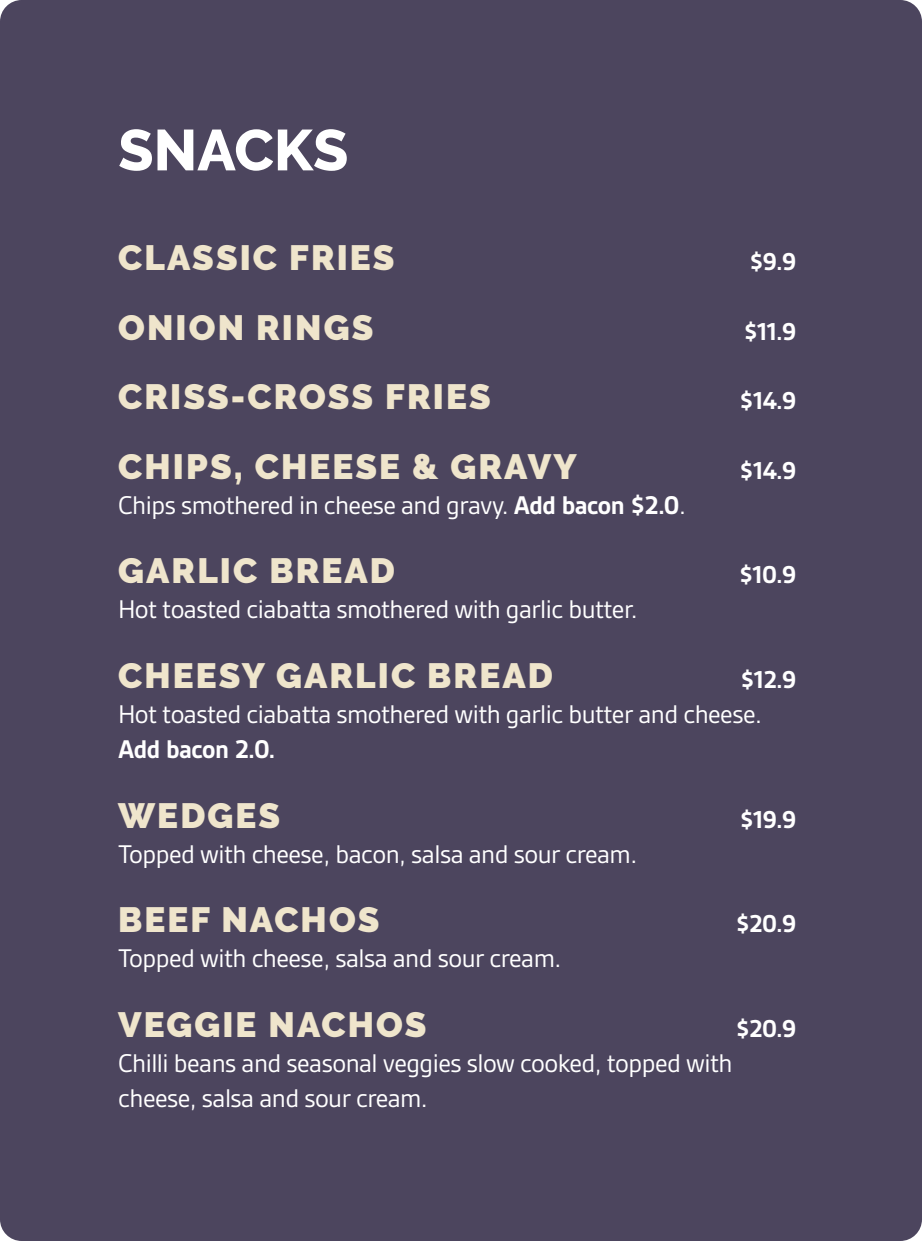
<style>
.page{position:relative;width:922px;height:1241px;background:#fff}
.page>*{position:absolute;margin:0;border:0;box-sizing:border-box;transform-origin:0 0}
.t1{font:800 57.5px "Raleway";color:#fff}
.t2{font:900 35px "Raleway";letter-spacing:.06em;color:#efe5cc}
.t3{font:27.5px/35px "Gesta";letter-spacing:-.02em;color:#fff}
.t4{font:700 27.5px "Gesta";letter-spacing:-.02em;color:#fff}
.t5{font:700 26.25px "Gesta";letter-spacing:-.02em;color:#fff}
.s1{font-weight:700}
</style>
<div class="page">
<div style="left:0;top:0;width:921px;height:1240px;background:#4c455e;border-radius:22px"></div>
<h1 class="t1" style="left:118px;top:117px;width:232px">SNACKS</h1>
<p class="t2" style="left:118px;top:237px;width:278px">CLASSIC FRIES</p>
<p class="t5" style="left:749px;top:247px;width:48px">$9.9</p>
<p class="t2" style="left:118px;top:307px;width:256px">ONION RINGS</p>
<p class="t5" style="left:743px;top:316px;width:54px">$11.9</p>
<p class="t2" style="left:118px;top:376px;width:374px">CRISS-CROSS FRIES</p>
<p class="t5" style="left:739px;top:386px;width:58px">$14.9</p>
<p class="t2" style="left:118px;top:446px;width:460px">CHIPS, CHEESE &amp; GRAVY</p>
<p class="t5" style="left:739px;top:455px;width:58px">$14.9</p>
<p class="t3" style="left:118px;top:487px;width:569px">Chips smothered in cheese and gravy. <span class="s1">Add bacon $2.0</span>.</p>
<p class="t2" style="left:118px;top:550px;width:278px">GARLIC BREAD</p>
<p class="t5" style="left:739px;top:560px;width:58px">$10.9</p>
<p class="t3" style="left:118px;top:591px;width:520px">Hot toasted ciabatta smothered with garlic butter.</p>
<p class="t2" style="left:118px;top:655px;width:436px">CHEESY GARLIC BREAD</p>
<p class="t5" style="left:740px;top:664px;width:57px">$12.9</p>
<p class="t3" style="left:118px;top:696px;width:645px">Hot toasted ciabatta smothered with garlic butter and cheese.</p>
<p class="t4" style="left:118px;top:733px;width:158px">Add bacon 2.0.</p>
<p class="t2" style="left:118px;top:794px;width:163px">WEDGES</p>
<p class="t5" style="left:739px;top:804px;width:58px">$19.9</p>
<p class="t3" style="left:118px;top:835px;width:520px">Topped with cheese, bacon, salsa and sour cream.</p>
<p class="t2" style="left:118px;top:899px;width:262px">BEEF NACHOS</p>
<p class="t5" style="left:735px;top:908px;width:62px">$20.9</p>
<p class="t3" style="left:118px;top:940px;width:444px">Topped with cheese, salsa and sour cream.</p>
<p class="t2" style="left:118px;top:1004px;width:310px">VEGGIE NACHOS</p>
<p class="t5" style="left:735px;top:1013px;width:62px">$20.9</p>
<p class="t3" style="left:118px;top:1045px;width:615px">Chilli beans and seasonal veggies slow cooked, topped with cheese, salsa and sour cream.</p>
</div>
